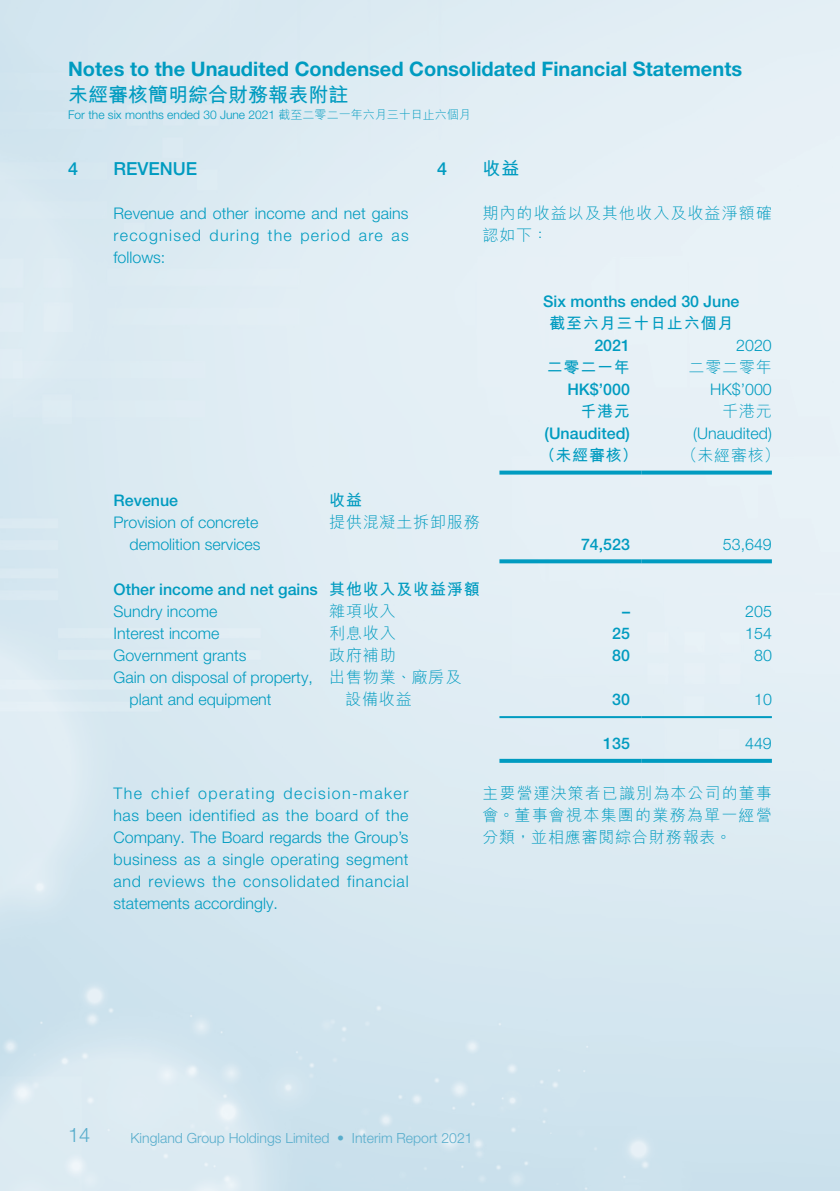
<style>
.page{position:relative;width:840px;height:1191px;background:#fff}
.page>*{position:absolute;margin:0;border:0;box-sizing:border-box;transform-origin:0 0}
.t1{font:700 20px "Helvetica Neue LT Std";color:#009bc0}
.t2{font:700 20px "M Hei HK";color:#009bc0}
.t3{font:300 20px "Helvetica Neue LT Std";color:#58adcc}
.t4{font:500 18px "Helvetica Neue LT Std";color:#009bc0}
.t5{font:700 18px "M Hei HK";color:#009bc0}
.t6{font:300 16px/22px "Helvetica Neue LT Std";color:#009bc0;text-align:justify}
.t7{font:300 16px/22px "M Hei HK";letter-spacing:.05em;color:#009bc0}
.t8{font:500 16px/22px "Helvetica Neue LT Std";color:#009bc0}
.t9{font:700 16px "M Hei HK";letter-spacing:.05em;color:#009bc0}
.t10{font:300 14px "Helvetica Neue LT Std";color:#58adcc}
.t11{font:300 12px "Helvetica Neue LT Std";color:#009bc0}
.s1{font-family:"M Hei HK"}
.s2{font-family:"M Hei HK";font-weight:700}
.s3{font-weight:300}
</style>
<div class="page">
<img style="left:0;top:0;width:839px;height:1191px">
<svg style="left:499px;top:470px;width:142px;height:4px"></svg>
<svg style="left:641px;top:470px;width:130px;height:4px"></svg>
<svg style="left:499px;top:559px;width:142px;height:4px"></svg>
<svg style="left:641px;top:559px;width:130px;height:4px"></svg>
<hr style="left:499px;top:716px;width:142px;height:2px;background:#009bc0">
<hr style="left:641px;top:716px;width:130px;height:2px;background:#009bc0">
<svg style="left:499px;top:759px;width:142px;height:4px"></svg>
<svg style="left:641px;top:759px;width:130px;height:4px"></svg>
<p class="t1" style="left:68px;top:57px;width:675px">Notes to the Unaudited Condensed Consolidated Financial Statements</p>
<p class="t2" style="left:68px;top:80px;width:281px">未經審核簡明綜合財務報表附註</p>
<p class="t11" style="left:68px;top:107px;width:404px">For the six months ended 30 June 2021 <span class="s1">截至二零二一年六月三十日止六個月</span></p>
<p class="t4" style="left:68px;top:158px;width:12px">4</p>
<p class="t4" style="left:113px;top:158px;width:85px">REVENUE</p>
<p class="t6" style="left:113px;top:202px;width:296px">Revenue and other income and net gains recognised during the period are as follows:</p>
<p class="t4" style="left:437px;top:158px;width:12px">4</p>
<p class="t5" style="left:482px;top:155px;width:38px">收益</p>
<p class="t7" style="left:482px;top:202px;width:291px">期內的收益以及其他收入及收益淨額確認如下：</p>
<p class="t8" style="left:543px;top:290px;width:198px">Six months ended 30 June</p>
<p class="t9" style="left:549px;top:312px;width:185px">截至六月三十日止六個月</p>
<p class="t8" style="left:594px;top:334px;width:37px">2021</p>
<p class="t6" style="left:735px;top:334px;width:37px">2020</p>
<p class="t9" style="left:546px;top:356px;width:85px">二零二一年</p>
<p class="t7" style="left:688px;top:356px;width:85px">二零二零年</p>
<p class="t8" style="left:567px;top:378px;width:64px">HK$’000</p>
<p class="t6" style="left:709px;top:378px;width:63px">HK$’000</p>
<p class="t9" style="left:580px;top:400px;width:51px">千港元</p>
<p class="t7" style="left:721px;top:400px;width:51px">千港元</p>
<p class="t8" style="left:544px;top:422px;width:87px">(Unaudited)</p>
<p class="t6" style="left:692px;top:422px;width:80px">(Unaudited)</p>
<p class="t9" style="left:539px;top:444px;width:100px">（未經審核）</p>
<p class="t7" style="left:681px;top:444px;width:100px">（未經審核）</p>
<p class="t8" style="left:113px;top:489px;width:66px">Revenue</p>
<p class="t9" style="left:329px;top:488px;width:34px">收益</p>
<p class="t6" style="left:113px;top:511px;width:148px;text-align:right">Provision of concrete demolition services</p>
<p class="t7" style="left:329px;top:511px;width:152px">提供混凝土拆卸服務</p>
<p class="t8" style="left:580px;top:533px;width:50px">74,523</p>
<p class="t6" style="left:722px;top:533px;width:50px">53,649</p>
<p class="t8" style="left:113px;top:578px;width:367px">Other income and net gains <span class="s2">其他收入及收益淨額<br></span><span class="s3">Sundry income</span></p>
<p class="t7" style="left:329px;top:599px;width:68px">雜項收入</p>
<p class="t8" style="left:621px;top:600px;width:9px">–</p>
<p class="t6" style="left:744px;top:599px;width:28px">205</p>
<p class="t6" style="left:113px;top:621px;width:107px">Interest income</p>
<p class="t7" style="left:329px;top:621px;width:68px">利息收入</p>
<p class="t8" style="left:612px;top:622px;width:19px">25</p>
<p class="t6" style="left:744px;top:621px;width:28px">154</p>
<p class="t6" style="left:113px;top:643px;width:134px">Government grants</p>
<p class="t7" style="left:329px;top:643px;width:68px">政府補助</p>
<p class="t8" style="left:612px;top:644px;width:19px">80</p>
<p class="t6" style="left:753px;top:643px;width:19px">80</p>
<p class="t6" style="left:129px;top:665px;width:185px;text-indent:-16px">Gain on disposal of property, plant and equipment</p>
<p class="t7" style="left:345px;top:665px;width:118px;text-indent:-16px">出售物業、廠房及設備收益</p>
<p class="t8" style="left:612px;top:688px;width:19px">30</p>
<p class="t6" style="left:753px;top:687px;width:19px">10</p>
<p class="t8" style="left:603px;top:732px;width:28px">135</p>
<p class="t6" style="left:744px;top:732px;width:28px">449</p>
<p class="t6" style="left:113px;top:782px;width:296px">The chief operating decision-maker has been identified as the board of the Company. The Board regards the Group’s business as a single operating segment and reviews the consolidated financial statements accordingly.</p>
<p class="t7" style="left:482px;top:782px;width:291px;text-align:justify">主要營運決策者已識別為本公司的董事會。董事會視本集團的業務為單一經營分類，並相應審閱綜合財務報表。</p>
<p class="t3" style="left:68px;top:1122px;width:24px">14</p>
<p class="t10" style="left:130px;top:1129px;width:343px">Kingland Group Holdings Limited • Interim Report 2021</p>
</div>
